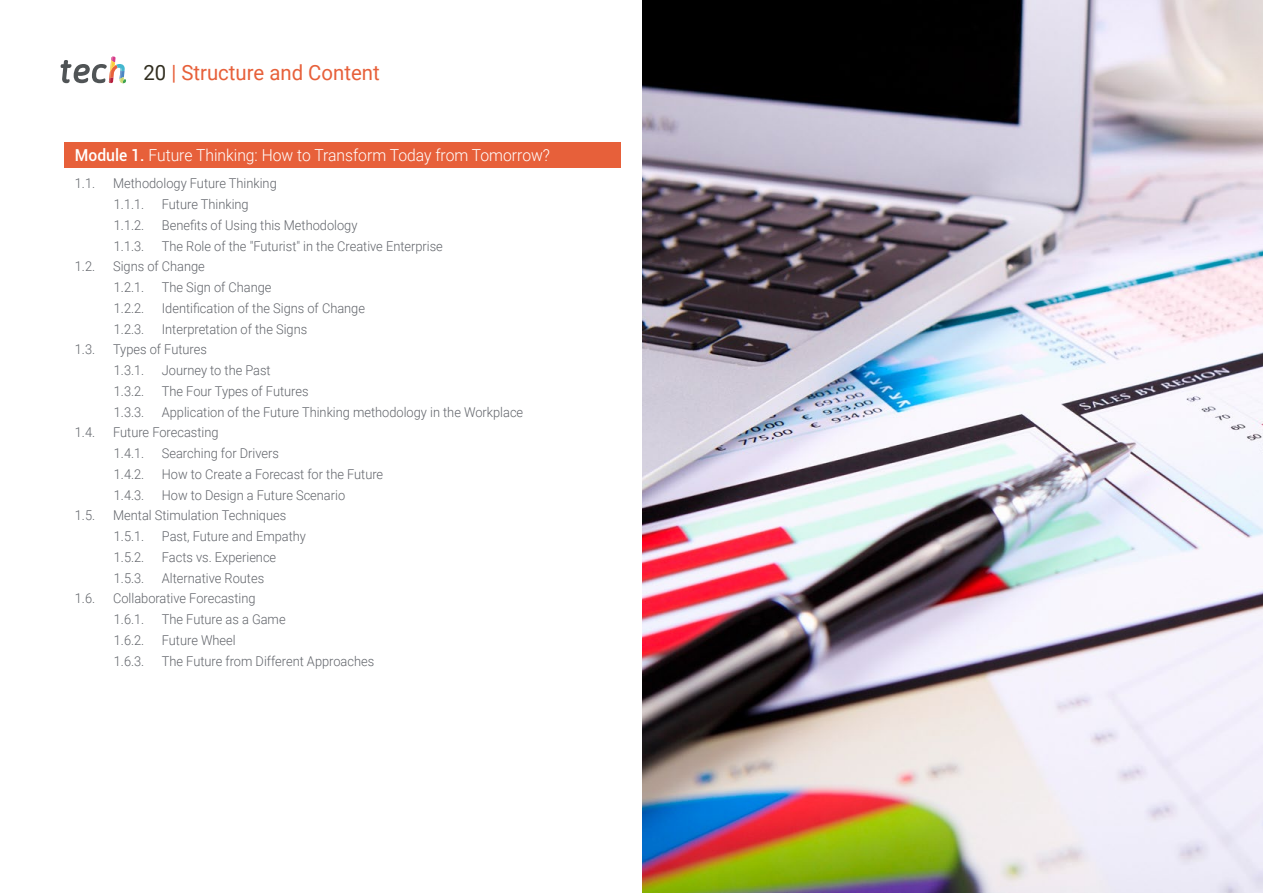
<style>
.page{position:relative;width:1263px;height:893px;background:#fff}
.page>*{position:absolute;margin:0;border:0;box-sizing:border-box;transform-origin:0 0}
.t1{font:21px "Roboto";color:#e7603a}
.t2{font:300 16.5px "Roboto";color:#fff;scale:.95 1}
.t3{font:300 13.5px/20.7px "Roboto";color:#61646a;scale:.95 1}
.s1{color:#312e20}
.s2{font-weight:500}
</style>
<div class="page">
<img style="left:642px;top:0;width:621px;height:893px">
<div style="left:64px;top:142px;width:557px;height:25px;background:#e7603a"></div>
<svg style="left:61px;top:57px;width:65px;height:27px"></svg>
<h1 class="t1" style="left:144px;top:57px;width:238px"><span class="s1">20</span> | Structure and Content</h1>
<p class="t2" style="left:75px;top:144px;width:502px"><span class="s2">Module 1.</span> Future Thinking: How to Transform Today from Tomorrow?</p>
<p class="t3" style="left:75px;top:173px;width:23px">1.1.</p>
<p class="t3" style="left:113px;top:173px;width:174px">Methodology Future Thinking<br>1.1.1.</p>
<p class="t3" style="left:162px;top:193px;width:93px">Future Thinking</p>
<p class="t3" style="left:114px;top:214px;width:34px">1.1.2.</p>
<p class="t3" style="left:162px;top:214px;width:207px">Benefits of Using this Methodology</p>
<p class="t3" style="left:114px;top:235px;width:34px">1.1.3.</p>
<p class="t3" style="left:162px;top:235px;width:297px">The Role of the "Futurist" in the Creative Enterprise</p>
<p class="t3" style="left:75px;top:256px;width:23px">1.2.</p>
<p class="t3" style="left:113px;top:256px;width:98px">Signs of Change<br>1.2.1.</p>
<p class="t3" style="left:162px;top:276px;width:117px">The Sign of Change</p>
<p class="t3" style="left:114px;top:297px;width:34px">1.2.2.</p>
<p class="t3" style="left:162px;top:297px;width:215px">Identification of the Signs of Change</p>
<p class="t3" style="left:114px;top:318px;width:34px">1.2.3.</p>
<p class="t3" style="left:162px;top:318px;width:154px">Interpretation of the Signs</p>
<p class="t3" style="left:75px;top:339px;width:23px">1.3.</p>
<p class="t3" style="left:113px;top:339px;width:100px">Types of Futures<br>1.3.1.</p>
<p class="t3" style="left:162px;top:359px;width:116px">Journey to the Past</p>
<p class="t3" style="left:114px;top:380px;width:34px">1.3.2.</p>
<p class="t3" style="left:162px;top:380px;width:156px">The Four Types of Futures</p>
<p class="t3" style="left:114px;top:401px;width:34px">1.3.3.</p>
<p class="t3" style="left:162px;top:401px;width:382px">Application of the Future Thinking methodology in the Workplace</p>
<p class="t3" style="left:75px;top:422px;width:23px">1.4.</p>
<p class="t3" style="left:113px;top:422px;width:112px">Future Forecasting<br>1.4.1.</p>
<p class="t3" style="left:162px;top:442px;width:125px">Searching for Drivers</p>
<p class="t3" style="left:114px;top:463px;width:34px">1.4.2.</p>
<p class="t3" style="left:162px;top:463px;width:235px">How to Create a Forecast for the Future</p>
<p class="t3" style="left:114px;top:484px;width:34px">1.4.3.</p>
<p class="t3" style="left:162px;top:484px;width:194px">How to Design a Future Scenario</p>
<p class="t3" style="left:75px;top:505px;width:23px">1.5.</p>
<p class="t3" style="left:113px;top:505px;width:184px">Mental Stimulation Techniques<br>1.5.1.</p>
<p class="t3" style="left:162px;top:525px;width:153px">Past, Future and Empathy</p>
<p class="t3" style="left:114px;top:546px;width:34px">1.5.2.</p>
<p class="t3" style="left:162px;top:546px;width:122px">Facts vs. Experience</p>
<p class="t3" style="left:114px;top:567px;width:34px">1.5.3.</p>
<p class="t3" style="left:162px;top:567px;width:109px">Alternative Routes</p>
<p class="t3" style="left:75px;top:588px;width:23px">1.6.</p>
<p class="t3" style="left:113px;top:588px;width:151px">Collaborative Forecasting<br>1.6.1.</p>
<p class="t3" style="left:162px;top:608px;width:132px">The Future as a Game</p>
<p class="t3" style="left:114px;top:629px;width:34px">1.6.2.</p>
<p class="t3" style="left:162px;top:629px;width:79px">Future Wheel</p>
<p class="t3" style="left:114px;top:650px;width:34px">1.6.3.</p>
<p class="t3" style="left:162px;top:650px;width:225px">The Future from Different Approaches</p>
</div>
